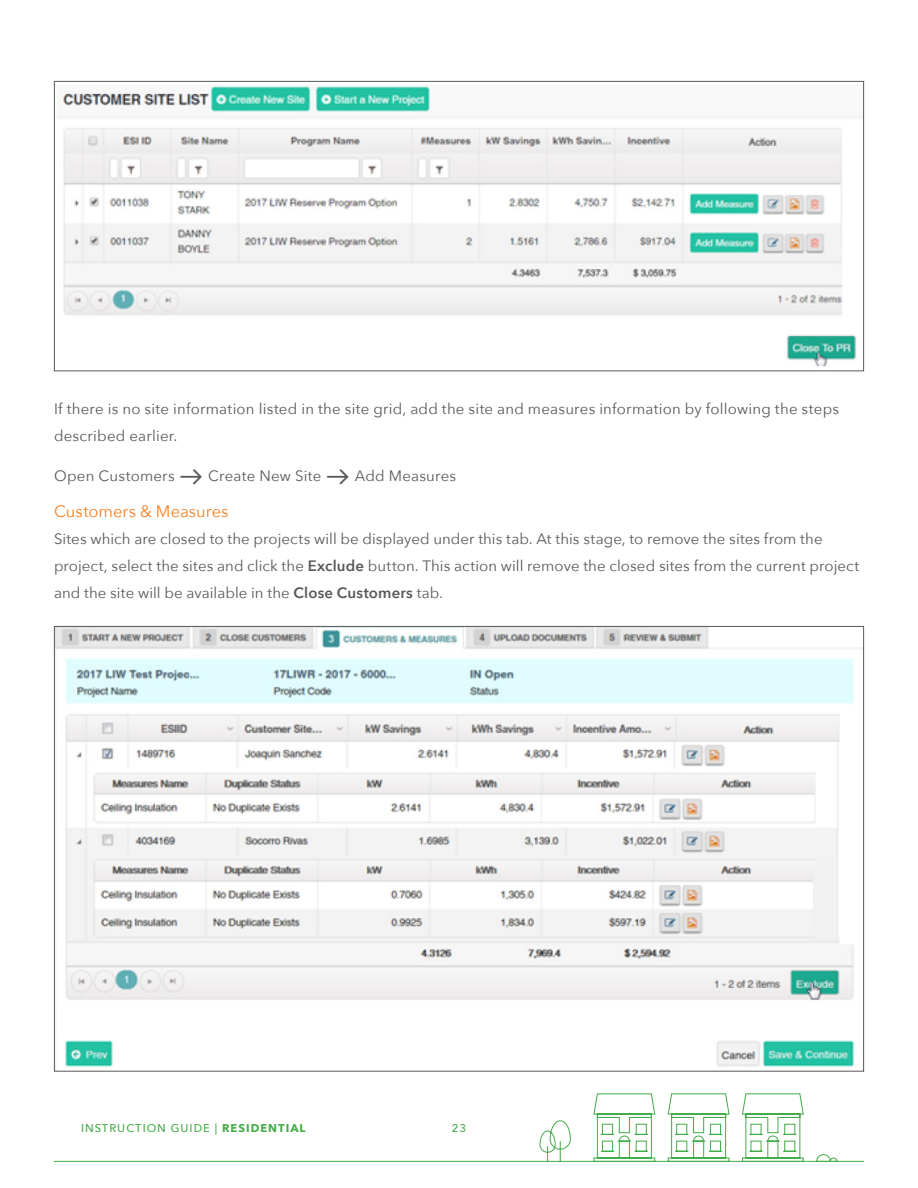
<style>
.page{position:relative;width:918px;height:1188px;background:#fff}
.page>*{position:absolute;margin:0;border:0;box-sizing:border-box;transform-origin:0 0}
.Paragraph_Style_1{font:16.5px "Avenir Next";color:#f58024}
.Paragraph_Style_1-2{font:15px/27px "Avenir Next";letter-spacing:.01em;color:#57585a}
.t1{font:500 11.25px "Avenir Next";letter-spacing:.09em;color:#44ac48}
.s1{font-weight:600}
.s2{font-weight:700}
</style>
<div class="page">
<img style="left:56px;top:628px;width:806px;height:439px">
<img style="left:57px;top:85px;width:805px;height:282px">
<svg style="left:54px;top:1093px;width:810px;height:69px"></svg>
<p class="Paragraph_Style_1-2" style="left:54px;top:395px;width:787px">If there is no site information listed in the site grid, add the site and measures information by following the steps described earlier.</p>
<p class="Paragraph_Style_1-2" style="left:54px;top:462px;width:122px">Open Customers</p>
<p class="Paragraph_Style_1-2" style="left:208px;top:462px;width:115px">Create New Site</p>
<p class="Paragraph_Style_1-2" style="left:355px;top:462px;width:103px">Add Measures</p>
<p class="Paragraph_Style_1" style="left:54px;top:498px;width:176px">Customers &amp; Measures</p>
<p class="Paragraph_Style_1-2" style="left:54px;top:525px;width:807px">Sites which are closed to the projects will be displayed under this tab. At this stage, to remove the sites from the project, select the sites and click the <span class="s1">Exclude</span> button. This action will remove the closed sites from the current project and the site will be available in the <span class="s1">Close Customers</span> tab.</p>
<p class="t1" style="left:81px;top:1119px;width:226px">INSTRUCTION GUIDE | <span class="s2">RESIDENTIAL</span></p>
<p class="t1" style="left:452px;top:1119px;width:16px">23</p>
</div>
